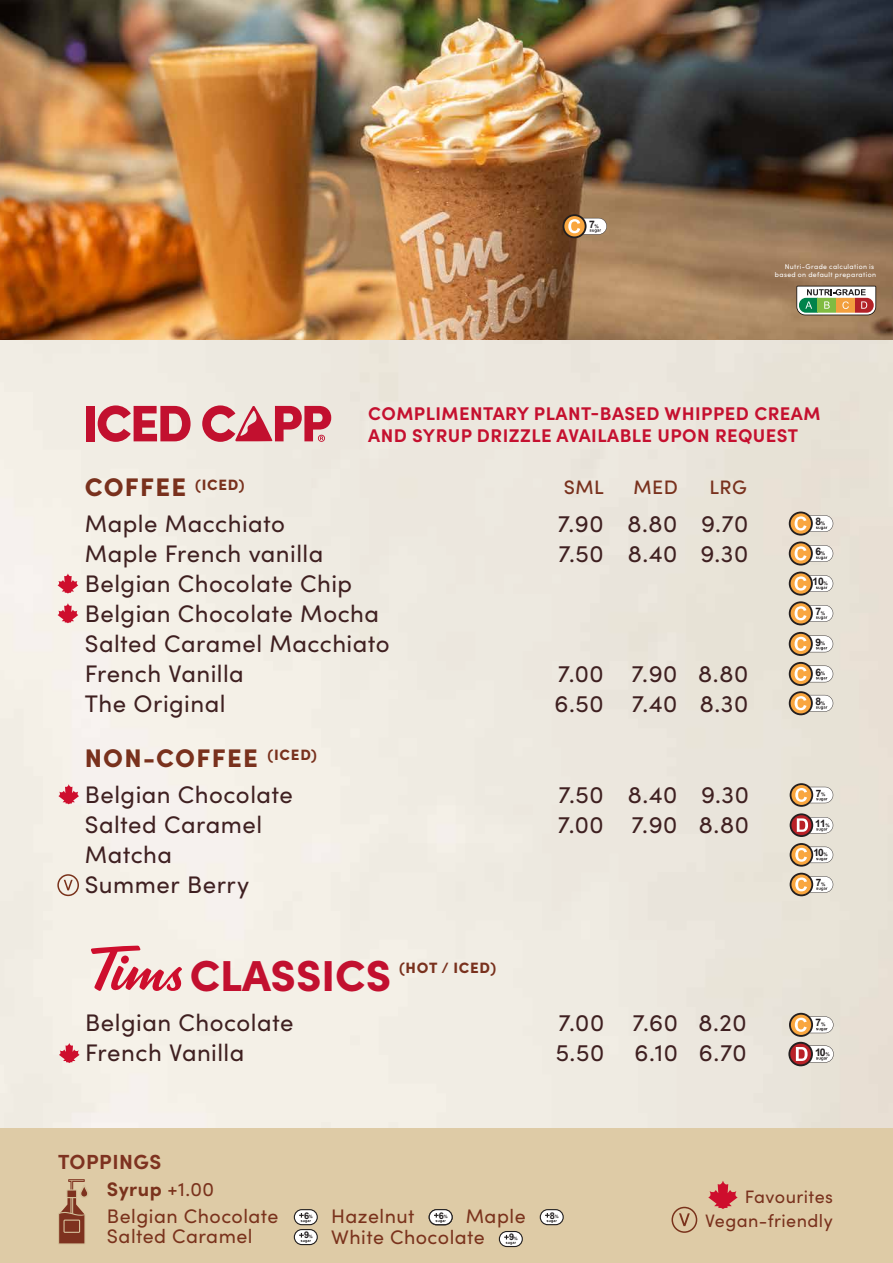
<style>
.page{position:relative;width:893px;height:1263px;background:#fff}
.page>*{position:absolute;margin:0;border:0;box-sizing:border-box;transform-origin:0 0}
.t1{font:900 43.35px "Sofia Pro";color:#c2102f}
.t2{font:900 25.5px "Sofia Pro";letter-spacing:.05em;color:#79311d}
.t3{font:24px/30px "Sofia Pro";letter-spacing:.02em;color:#3f2021}
.t4{font:700 20.4px "Sofia Pro";letter-spacing:.025em;color:#7e3220}
.t5{font:19.65px/20.2px "Sofia Pro";letter-spacing:.025em;color:#7a321c}
.t6{font:700 19.65px "Sofia Pro";letter-spacing:.025em;color:#7a321c}
.t7{font:500 19.5px "Sofia Pro";letter-spacing:.025em;color:#79311d}
.t8{font:700 18.45px/22px "Sofia Pro";letter-spacing:.025em;color:#c5102f}
.t9{font:18px "Sofia Pro";letter-spacing:.025em;color:#79311d}
.t10{font:900 15px "Sofia Pro";letter-spacing:.05em;color:#79311d}
.t11{font:700 10.5px "Arial";color:#231f20}
.t12{font:700 10.35px "Arial";color:#231f20}
.t13{font:700 10.05px "Arial";color:#231f20}
.t14{font:700 9.15px "Arial";color:#231f20}
.t15{font:6.9px/8.7px "Sofia Pro";letter-spacing:.05em;color:#fff;text-align:right}
.s1{font-size:4.95px}
.s2{font-size:4.8px}
.s3{font-size:5.1px}
.s4{font-weight:400}
.s5{font-size:4.5px}
</style>
<div class="page">
<img style="left:0;top:340px;width:893px;height:788px">
<img style="left:0;top:0;width:893px;height:340px">
<div style="left:86px;top:406px;width:8px;height:35px;background:#c2102f"></div>
<svg style="left:98px;top:405px;width:93px;height:37px;background:#d66f7c"></svg>
<svg style="left:202px;top:405px;width:129px;height:37px;background:#d77a85"></svg>
<div style="left:0;top:1128px;width:893px;height:135px;background:#decba6"></div>
<svg style="left:708px;top:1181px;width:30px;height:28px"></svg>
<svg style="left:58px;top:603px;width:20px;height:20px"></svg>
<svg style="left:58px;top:574px;width:20px;height:19px"></svg>
<svg style="left:789px;top:511px;width:44px;height:54px"></svg>
<svg style="left:789px;top:572px;width:44px;height:53px"></svg>
<svg style="left:789px;top:632px;width:44px;height:24px"></svg>
<svg style="left:789px;top:662px;width:44px;height:53px"></svg>
<div style="left:671px;top:1207px;width:26px;height:26px;border:2px solid #79321b;border-radius:50%"></div>
<svg style="left:679px;top:1213px;width:11px;height:13px"></svg>
<svg style="left:58px;top:1179px;width:30px;height:65px"></svg>
<div style="left:294px;top:1229px;width:23px;height:15px;background:#fff;border-radius:8px"></div>
<div style="left:294px;top:1229px;width:24px;height:16px;border:1px solid #221f1f;border-radius:8px"></div>
<svg style="left:299px;top:1233px;width:12px;height:10px"></svg>
<div style="left:499px;top:1231px;width:23px;height:15px;background:#fff;border-radius:8px"></div>
<div style="left:499px;top:1231px;width:24px;height:16px;border:1px solid #221f1f;border-radius:8px"></div>
<svg style="left:504px;top:1235px;width:12px;height:10px"></svg>
<div style="left:294px;top:1210px;width:23px;height:15px;background:#fff;border-radius:8px"></div>
<div style="left:294px;top:1209px;width:24px;height:16px;border:1px solid #221f1f;border-radius:8px"></div>
<svg style="left:299px;top:1213px;width:12px;height:10px"></svg>
<div style="left:429px;top:1210px;width:23px;height:15px;background:#fff;border-radius:8px"></div>
<div style="left:429px;top:1209px;width:24px;height:16px;border:1px solid #221f1f;border-radius:8px"></div>
<svg style="left:434px;top:1213px;width:12px;height:10px"></svg>
<div style="left:540px;top:1210px;width:23px;height:15px;background:#fff;border-radius:8px"></div>
<div style="left:540px;top:1209px;width:24px;height:16px;border:1px solid #221f1f;border-radius:8px"></div>
<svg style="left:545px;top:1213px;width:12px;height:10px"></svg>
<svg style="left:796px;top:286px;width:80px;height:29px"></svg>
<svg style="left:562px;top:214px;width:45px;height:24px"></svg>
<svg style="left:58px;top:784px;width:21px;height:20px"></svg>
<div style="left:57px;top:874px;width:22px;height:22px;border:2px solid #79321b;border-radius:50%"></div>
<svg style="left:64px;top:880px;width:9px;height:10px"></svg>
<svg style="left:790px;top:783px;width:43px;height:24px"></svg>
<svg style="left:790px;top:843px;width:43px;height:24px"></svg>
<svg style="left:790px;top:873px;width:43px;height:23px"></svg>
<svg style="left:790px;top:813px;width:43px;height:24px"></svg>
<svg style="left:90px;top:946px;width:92px;height:46px;background:#e6a0a6"></svg>
<svg style="left:59px;top:1043px;width:21px;height:20px"></svg>
<svg style="left:788px;top:1013px;width:46px;height:53px"></svg>
<p class="t12" style="left:589px;top:217px;width:11px">7<span class="s1">%</span></p>
<p class="t15" style="left:775px;top:262px;width:103px">Nutri-Grade calculation is based on default preparation</p>
<p class="t8" style="left:368px;top:401px;width:454px">COMPLIMENTARY PLANT-BASED WHIPPED CREAM<br>AND SYRUP DRIZZLE AVAILABLE UPON REQUEST</p>
<p class="t2" style="left:85px;top:467px;width:161px">COFFEE <sup>(ICED)</sup></p>
<p class="t7" style="left:564px;top:472px;width:41px">SML</p>
<p class="t7" style="left:634px;top:472px;width:46px">MED</p>
<p class="t7" style="left:709px;top:472px;width:39px">LRG</p>
<p class="t3" style="left:85px;top:507px;width:306px">Maple Macchiato<br>Maple French vanilla<br>Belgian Chocolate Chip<br>Belgian Chocolate Mocha<br>Salted Caramel Macchiato<br>French Vanilla<br>The Original</p>
<p class="t3" style="left:558px;top:507px;width:47px">7.90<br>7.50</p>
<p class="t3" style="left:554px;top:657px;width:51px">7.00<br>6.50</p>
<p class="t2" style="left:85px;top:738px;width:234px">NON-COFFEE <sup>(ICED)</sup></p>
<p class="t3" style="left:627px;top:507px;width:51px">8.80<br>8.40</p>
<p class="t3" style="left:700px;top:507px;width:49px">9.70<br>9.30</p>
<p class="t3" style="left:631px;top:657px;width:47px">7.90<br>7.40</p>
<p class="t3" style="left:698px;top:657px;width:51px">8.80<br>8.30</p>
<p class="t3" style="left:85px;top:778px;width:210px">Belgian Chocolate<br>Salted Caramel<br>Matcha<br>Summer Berry</p>
<p class="t3" style="left:558px;top:778px;width:47px">7.50<br>7.00</p>
<p class="t3" style="left:628px;top:778px;width:51px">8.40<br>7.90</p>
<p class="t3" style="left:699px;top:778px;width:51px">9.30<br>8.80</p>
<h1 class="t1" style="left:190px;top:942px;width:203px">CLASSICS</h1>
<p class="t10" style="left:399px;top:956px;width:99px">(HOT / ICED)</p>
<p class="t3" style="left:85px;top:1006px;width:210px">Belgian Chocolate<br>French Vanilla</p>
<p class="t3" style="left:556px;top:1006px;width:50px">7.00<br>5.50</p>
<p class="t3" style="left:632px;top:1006px;width:47px">7.60<br>6.10</p>
<p class="t3" style="left:698px;top:1006px;width:50px">8.20<br>6.70</p>
<p class="t12" style="left:815px;top:515px;width:11px">8<span class="s1">%</span></p>
<p class="t12" style="left:815px;top:545px;width:11px">6<span class="s1">%</span></p>
<p class="t12" style="left:813px;top:575px;width:17px">10<span class="s1">%</span></p>
<p class="t12" style="left:815px;top:605px;width:11px">7<span class="s1">%</span></p>
<p class="t12" style="left:815px;top:635px;width:11px">9<span class="s1">%</span></p>
<p class="t12" style="left:815px;top:665px;width:11px">6<span class="s1">%</span></p>
<p class="t12" style="left:815px;top:694px;width:11px">8<span class="s1">%</span></p>
<p class="t13" style="left:816px;top:786px;width:11px">7<span class="s2">%</span></p>
<p class="t13" style="left:815px;top:817px;width:16px">11<span class="s2">%</span></p>
<p class="t13" style="left:813px;top:846px;width:16px">10<span class="s2">%</span></p>
<p class="t13" style="left:816px;top:876px;width:11px">7<span class="s2">%</span></p>
<p class="t12" style="left:816px;top:1016px;width:11px">7<span class="s1">%</span></p>
<p class="t11" style="left:815px;top:1045px;width:16px">10<span class="s3">%</span></p>
<p class="t4" style="left:58px;top:1146px;width:105px">TOPPINGS</p>
<p class="t6" style="left:107px;top:1173px;width:109px">Syrup <span class="s4">+1.00</span></p>
<p class="t14" style="left:304px;top:1209px;width:10px">6<span class="s5">%</span></p>
<p class="t14" style="left:439px;top:1209px;width:10px">6<span class="s5">%</span></p>
<p class="t5" style="left:466px;top:1205px;width:94px">Maple <sup>8</sup><sup>%</sup></p>
<p class="t5" style="left:107px;top:1205px;width:173px">Belgian Chocolate<br>Salted Caramel</p>
<p class="t14" style="left:439px;top:1209px;width:7px">8</p>
<p class="t5" style="left:331px;top:1205px;width:85px">Hazelnut</p>
<p class="t14" style="left:304px;top:1229px;width:10px">9<span class="s5">%</span></p>
<p class="t5" style="left:331px;top:1225px;width:155px">White Chocolate</p>
<p class="t14" style="left:509px;top:1231px;width:10px">9<span class="s5">%</span></p>
<p class="t9" style="left:745px;top:1183px;width:90px">Favourites</p>
<p class="t9" style="left:705px;top:1208px;width:129px">Vegan-friendly</p>
</div>
